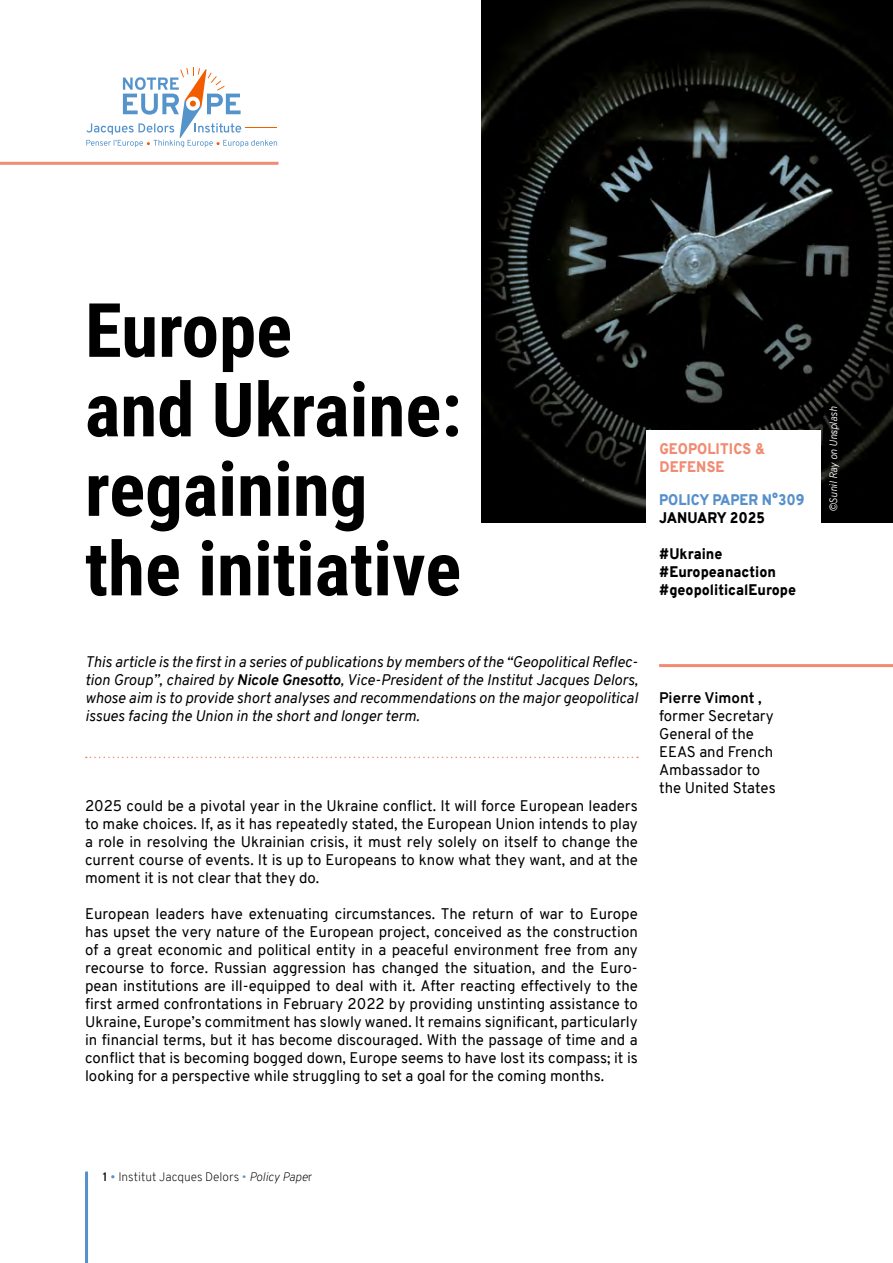
<style>
.page{position:relative;width:893px;height:1263px;background:#fff}
.page>*{position:absolute;margin:0;border:0;box-sizing:border-box;transform-origin:0 0}
.t1{font:700 75px/79.5px "Roboto Condensed";color:#000}
.t2{font:15px/18px "Overpass";color:#000;text-align:justify}
.t3{font:italic 15px/18px "Overpass";color:#000;text-align:justify}
.t4{font:900 15px/18px "Overpass";color:#000;scale:.94 1}
.t5{font:900 15px/18px "Overpass";letter-spacing:.01em;color:#f18b72;scale:.94 1}
.t6{font:900 15px "Overpass";color:#5690cb;scale:.94 1}
.t7{font:700 15px "Overpass";color:#000}
.t8{font:200 12px "Overpass";color:#000}
.t9{font:italic 300 10.5px "Overpass";letter-spacing:-.01em;color:#fff}
.s1{font-weight:700}
.s2{font-weight:600}
.s3{font-weight:300;color:#5690cb}
.s4{color:#5690cb}
.s5{font-style:italic}
</style>
<div class="page">
<hr style="left:85px;top:1171px;width:3px;height:92px;background:#5690cb">
<svg style="left:86px;top:68px;width:191px;height:79px"></svg>
<hr style="left:0;top:162px;width:279px;height:3px;background:#f18b72">
<img style="left:482px;top:0;width:411px;height:522px">
<hr style="left:659px;top:664px;width:234px;height:3px;background:#f18b72">
<div style="left:647px;top:430px;width:174px;height:196px;background:#fff"></div>
<svg style="left:86px;top:757px;width:552px;height:1px"></svg>
<h1 class="t1" style="left:85px;top:288px;width:378px">Europe<br>and Ukraine: regaining the initiative</h1>
<p class="t5" style="left:659px;top:440px;width:114px">GEOPOLITICS &amp;<br>DEFENSE</p>
<p class="t6" style="left:659px;top:489px;width:156px">POLICY PAPER N°309</p>
<p class="t4" style="left:659px;top:509px;width:114px">JANUARY 2025</p>
<p class="t4" style="left:659px;top:545px;width:147px">#Ukraine #Europeanaction #geopoliticalEurope</p>
<p class="t3" style="left:85px;top:653px;width:554px">This article is the first in a series of publications by members of the “Geopolitical Reflec&shy;tion Group”, chaired by <span class="s1">Nicole Gnesotto</span>, Vice-President of the Institut Jacques Delors, whose aim is to provide short analyses and recommendations on the major geopolitical issues facing the Union in the short and longer term.</p>
<p class="t2" style="left:85px;top:797px;width:554px">2025 could be a pivotal year in the Ukraine conflict. It will force European leaders to make choices. If, as it has repeatedly stated, the European Union intends to play a role in resolving the Ukrainian crisis, it must rely solely on itself to change the current course of events. It is up to Europeans to know what they want, and at the moment it is not clear that they do.</p>
<p class="t2" style="left:85px;top:905px;width:554px">European leaders have extenuating circumstances. The return of war to Europe has upset the very nature of the European project, conceived as the construction of a great economic and political entity in a peaceful environment free from any recourse to force. Russian aggression has changed the situation, and the Euro&shy;pean institutions are ill-equipped to deal with it. After reacting effectively to the first armed confrontations in February 2022 by providing unstinting assistance to Ukraine, Europe’s commitment has slowly waned. It remains significant, particularly in financial terms, but it has become discouraged. With the passage of time and a conflict that is becoming bogged down, Europe seems to have lost its compass; it is looking for a perspective while struggling to set a goal for the coming months.</p>
<p class="t7" style="left:659px;top:687px;width:104px">Pierre Vimont ,</p>
<p class="t2" style="left:659px;top:707px;width:118px;text-align:left">former Secretary<br>General of the<br>EEAS and French<br>Ambassador to the United States</p>
<p class="t9" style="left:826px;top:512px;width:107px;rotate:-90deg">©Sunil Ray on Unsplash</p>
<p class="t8" style="left:103px;top:1168px;width:211px"><span class="s2">1</span> <span class="s3">•</span> Institut Jacques Delors <span class="s4">•</span> <span class="s5">Policy Pape</span>r</p>
</div>
